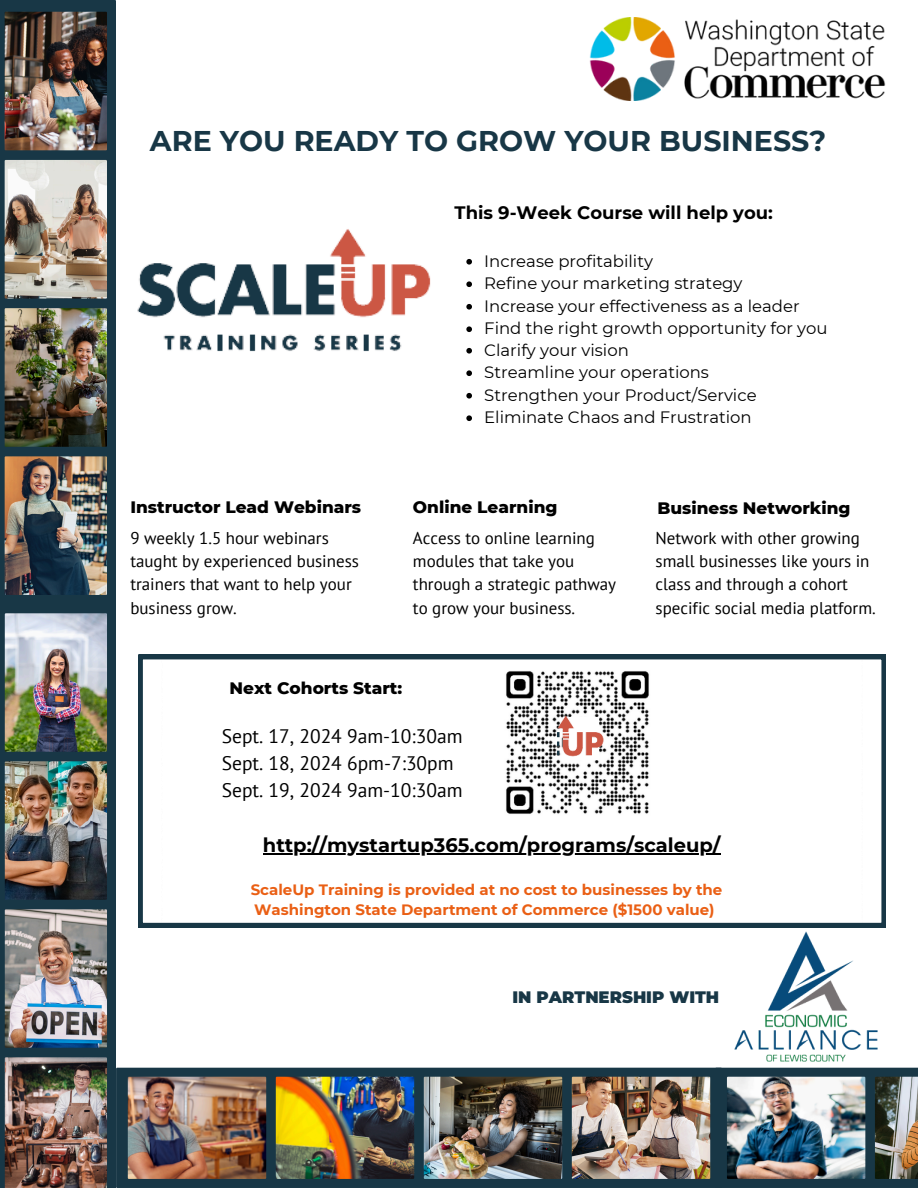
<style>
.page{position:relative;width:918px;height:1188px;background:#fff}
.page>*{position:absolute;margin:0;border:0;box-sizing:border-box;transform-origin:0 0}
.t1{font:700 28.5px "Montserrat";color:#183746}
.t2{font:19.5px/27px "PT Sans";color:#000}
.t3{font:700 19.5px "Montserrat";color:#000}
.t4{font:700 18px "Montserrat";color:#000}
.t5{font:16.95px/23.2px "PT Sans";color:#000}
.t6{font:800 16.95px "Montserrat";color:#000}
.t7{font:16.5px "Montserrat";color:#000}
.t8{font:900 16.5px "Montserrat";color:#183746}
.t9{font:700 15px "Montserrat";color:#ea5f14}
</style>
<div class="page">
<img style="left:590px;top:17px;width:296px;height:84px">
<img style="left:137px;top:229px;width:294px;height:123px">
<svg style="left:0;top:0;width:116px;height:602px;background:#1a3846"></svg>
<img style="left:5px;top:456px;width:102px;height:139px">
<img style="left:5px;top:308px;width:102px;height:139px">
<img style="left:5px;top:12px;width:102px;height:138px">
<img style="left:5px;top:160px;width:102px;height:138px">
<div style="left:0;top:602px;width:116px;height:586px;background:#183746"></div>
<img style="left:5px;top:1057px;width:102px;height:131px">
<img style="left:5px;top:909px;width:102px;height:139px">
<img style="left:5px;top:613px;width:102px;height:139px">
<img style="left:5px;top:761px;width:102px;height:139px">
<div style="left:116px;top:1068px;width:606px;height:120px;background:#183746"></div>
<img style="left:572px;top:1077px;width:138px;height:102px">
<img style="left:424px;top:1077px;width:138px;height:102px">
<img style="left:128px;top:1077px;width:138px;height:102px">
<img style="left:276px;top:1077px;width:138px;height:102px">
<div style="left:715px;top:1068px;width:203px;height:120px;background:#183746"></div>
<img style="left:727px;top:1077px;width:138px;height:102px">
<img style="left:875px;top:1077px;width:43px;height:102px">
<svg style="left:138px;top:655px;width:747px;height:272px"></svg>
<img style="left:725px;top:912px;width:161px;height:156px">
<hr style="left:263px;top:854px;width:458px;height:1px;background:#000">
<svg style="left:466px;top:348px;width:6px;height:6px"></svg>
<svg style="left:466px;top:370px;width:6px;height:6px"></svg>
<svg style="left:466px;top:393px;width:6px;height:6px"></svg>
<svg style="left:466px;top:415px;width:6px;height:6px"></svg>
<svg style="left:466px;top:259px;width:6px;height:6px"></svg>
<svg style="left:466px;top:281px;width:6px;height:6px"></svg>
<svg style="left:466px;top:304px;width:6px;height:6px"></svg>
<svg style="left:466px;top:326px;width:6px;height:6px"></svg>
<p class="t1" style="left:150px;top:123px;width:678px">ARE YOU READY TO GROW YOUR BUSINESS?</p>
<p class="t4" style="left:455px;top:201px;width:320px">This 9-Week Course will help you:</p>
<h3 class="t7" style="left:484px;top:251px;width:170px">Increase profitability</h3>
<p class="t7" style="left:484px;top:273px;width:260px">Refine your marketing strategy</p>
<p class="t7" style="left:484px;top:296px;width:317px">Increase your effectiveness as a leader</p>
<h2 class="t7" style="left:484px;top:318px;width:345px">Find the right growth opportunity for you</h2>
<p class="t7" style="left:484px;top:340px;width:146px">Clarify your vision</p>
<p class="t7" style="left:484px;top:362px;width:226px">Streamline your operations</p>
<p class="t7" style="left:484px;top:385px;width:274px">Strengthen your Product/Service</p>
<h5 class="t7" style="left:484px;top:407px;width:269px">Eliminate Chaos and Frustration</h5>
<h5 class="t6" style="left:130px;top:496px;width:232px">Instructor Lead Webinars</h5>
<h5 class="t6" style="left:413px;top:496px;width:146px">Online Learning</h5>
<h6 class="t5" style="left:130px;top:526px;width:230px">9 weekly 1.5 hour webinars taught by experienced business trainers that want to help your business grow.</h6>
<h5 class="t5" style="left:413px;top:526px;width:205px">Access to online learning modules that take you through a strategic pathway to grow your business.</h5>
<h6 class="t6" style="left:230px;top:677px;width:174px">Next Cohorts Start:</h6>
<p class="t2" style="left:222px;top:722px;width:242px">Sept. 17, 2024 9am-10:30am<br>Sept. 18, 2024 6pm-7:30pm<br>Sept. 19, 2024 9am-10:30am</p>
<p class="t6" style="left:658px;top:498px;width:195px">Business Networking</p>
<p class="t5" style="left:656px;top:526px;width:222px">Network with other growing small businesses like yours in class and through a cohort specific social media platform.</p>
<h6 class="t3" style="left:263px;top:834px;width:459px">http://mystartup365.com/programs/scaleup/</h6>
<p class="t9" style="left:251px;top:881px;width:473px">ScaleUp Training is provided at no cost to businesses by the</p>
<p class="t9" style="left:254px;top:901px;width:462px">Washington State Department of Commerce ($1500 value)</p>
<p class="t8" style="left:512px;top:987px;width:208px">IN PARTNERSHIP WITH</p>
</div>
